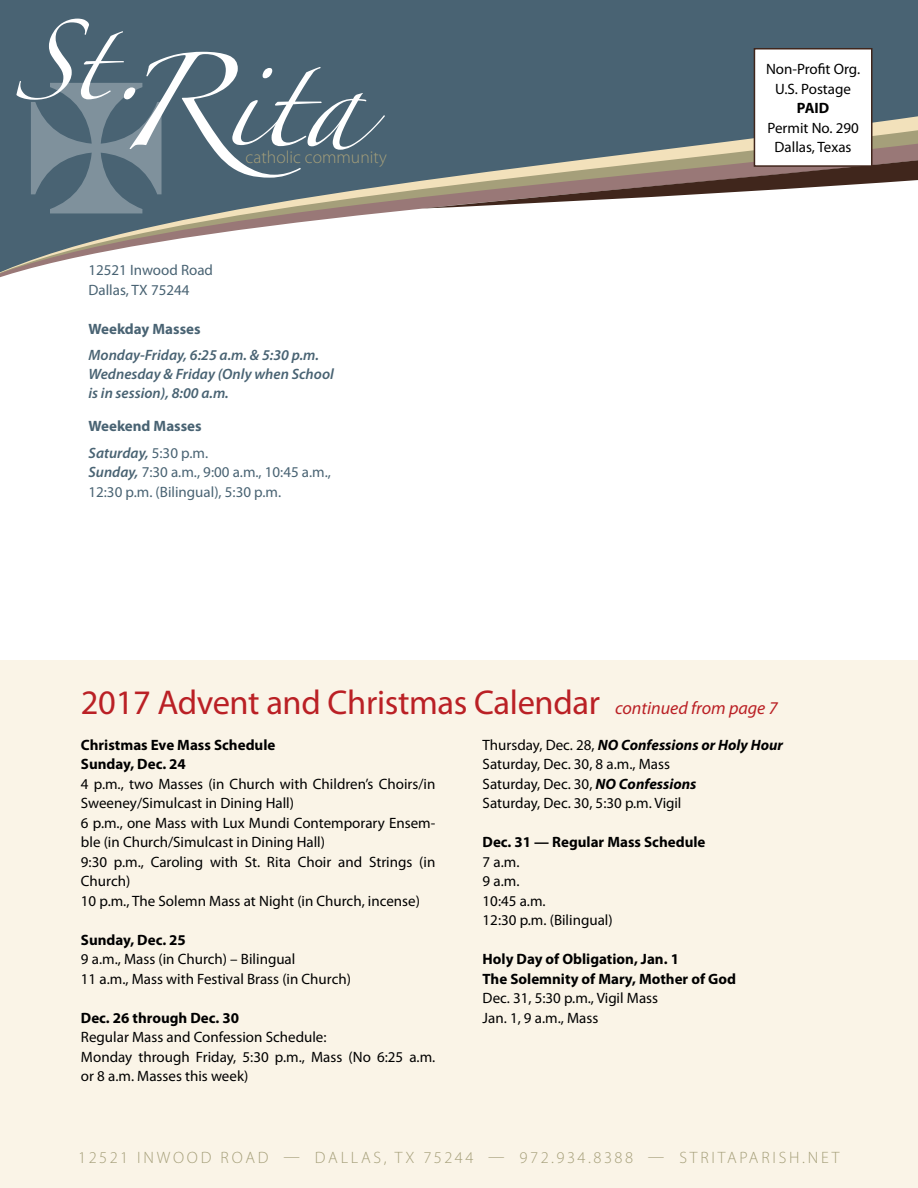
<style>
.page{position:relative;width:918px;height:1188px;background:#fff}
.page>*{position:absolute;margin:0;border:0;box-sizing:border-box;transform-origin:0 0}
.t1{font:84px "Zapfino";color:#fff}
.t2{font:72.3px "Zapfino";color:#fff}
.t3{font:34.5px "Myriad Pro";letter-spacing:-.01em;color:#ba2025}
.t4{font:300 17.55px "Myriad Pro";color:#a59f7a}
.t5{font:300 16.5px "Myriad Pro";letter-spacing:.17em;color:#a59f7a}
.t6{font:15px/19.5px "Myriad Pro";color:#000}
.t7{font:700 15px/19.5px "Myriad Pro";color:#000}
.t8{font:15px/19.5px "Myriad Pro";color:#496373}
.t9{font:italic 600 15px/19.2px "Myriad Pro";color:#496373}
.t10{font:700 15px/26.2px "Myriad Pro";color:#496373}
.s1{font-weight:600;font-style:italic}
.s2{font-weight:400}
.s3{font-style:italic;font-size:18px}
.s4{font-weight:700;font-style:italic}
</style>
<div class="page">
<div style="left:0;top:0;width:918px;height:279px;background:#496373"></div>
<svg style="left:753px;top:117px;width:165px;height:19px"></svg>
<svg style="left:0;top:136px;width:918px;height:143px;fill:#fff"></svg>
<svg style="left:422px;top:159px;width:496px;height:50px;background:#a5988f"></svg>
<div style="left:754px;top:49px;width:118px;height:117px;background:#fff"></div>
<div style="left:754px;top:48px;width:119px;height:119px;border:2px solid #40261c"></div>
<div style="left:0;top:660px;width:918px;height:528px;background:#faf4e7"></div>
<svg style="left:31px;top:136px;width:131px;height:78px"></svg>
<h2 class="t2" style="left:12px;top:31px;width:138px">St.</h2>
<h1 class="t1" style="left:115px;top:67px;width:249px">Rita</h1>
<p class="t4" style="left:246px;top:147px;width:143px">catholic community</p>
<p class="t8" style="left:88px;top:260px;width:126px">12521 Inwood Road<br>Dallas, TX 75244</p>
<p class="t10" style="left:88px;top:315px;width:114px">Weekday Masses</p>
<p class="t9" style="left:88px;top:345px;width:247px">Monday-Friday, 6:25 a.m. &amp; 5:30 p.m.<br>Wednesday &amp; Friday (Only when School is in session), 8:00 a.m.</p>
<p class="t10" style="left:88px;top:413px;width:121px">Weekend Masses<br><span class="s1">Saturday,</span> <span class="s2">5:30 p.m.</span></p>
<p class="t8" style="left:88px;top:462px;width:244px"><span class="s1">Sunday,</span> 7:30 a.m., 9:00 a.m., 10:45 a.m.,<br>12:30 p.m. (Bilingual), 5:30 p.m.</p>
<p class="t6" style="left:766px;top:59px;width:96px;text-align:center">Non-Profit Org.<br>U.S. Postage</p>
<p class="t7" style="left:797px;top:98px;width:34px">PAID</p>
<p class="t6" style="left:767px;top:118px;width:93px;text-align:center">Permit No. 290<br>Dallas, Texas</p>
<h3 class="t3" style="left:81px;top:681px;width:698px">2017 Advent and Christmas Calendar <span class="s3">continued from page 7</span></h3>
<p class="t7" style="left:81px;top:735px;width:196px">Christmas Eve Mass Schedule<br>Sunday, Dec. 24</p>
<p class="t6" style="left:81px;top:774px;width:356px">4 p.m., two Masses (in Church with Children’s Choirs/in Sweeney/Simulcast in Dining Hall)<br>6 p.m., one Mass with Lux Mundi Contemporary Ensem&shy;ble (in Church/Simulcast in Dining Hall)<br>9:30 p.m., Caroling with St. Rita Choir and Strings (in Church)<br>10 p.m., The Solemn Mass at Night (in Church, incense)</p>
<p class="t7" style="left:81px;top:930px;width:106px">Sunday, Dec. 25</p>
<p class="t6" style="left:81px;top:949px;width:272px">9 a.m., Mass (in Church) – Bilingual<br>11 a.m., Mass with Festival Brass (in Church)</p>
<p class="t7" style="left:81px;top:1008px;width:160px">Dec. 26 through Dec. 30</p>
<p class="t6" style="left:81px;top:1027px;width:356px">Regular Mass and Confession Schedule:<br>Monday through Friday, 5:30 p.m., Mass (No 6:25 a.m. or 8 a.m. Masses this week)</p>
<p class="t6" style="left:483px;top:735px;width:302px">Thursday, Dec. 28, <span class="s4">NO Confessions or Holy Hour </span>Saturday, Dec. 30, 8 a.m., Mass<br>Saturday, Dec. 30, <span class="s4">NO Confessions<br></span>Saturday, Dec. 30, 5:30 p.m. Vigil</p>
<p class="t7" style="left:483px;top:832px;width:224px">Dec. 31 — Regular Mass Schedule</p>
<p class="t6" style="left:483px;top:852px;width:132px">7 a.m.<br>9 a.m.<br>10:45 a.m.<br>12:30 p.m. (Bilingual)</p>
<p class="t7" style="left:483px;top:949px;width:255px">Holy Day of Obligation, Jan. 1<br>The Solemnity of Mary, Mother of God</p>
<p class="t6" style="left:483px;top:988px;width:177px">Dec. 31, 5:30 p.m., Vigil Mass<br>Jan. 1, 9 a.m., Mass</p>
<p class="t5" style="left:78px;top:1148px;width:763px">12521 INWOOD ROAD — DALLAS, TX 75244 — 972.934.8388 — STRITAPARISH.NET</p>
</div>
